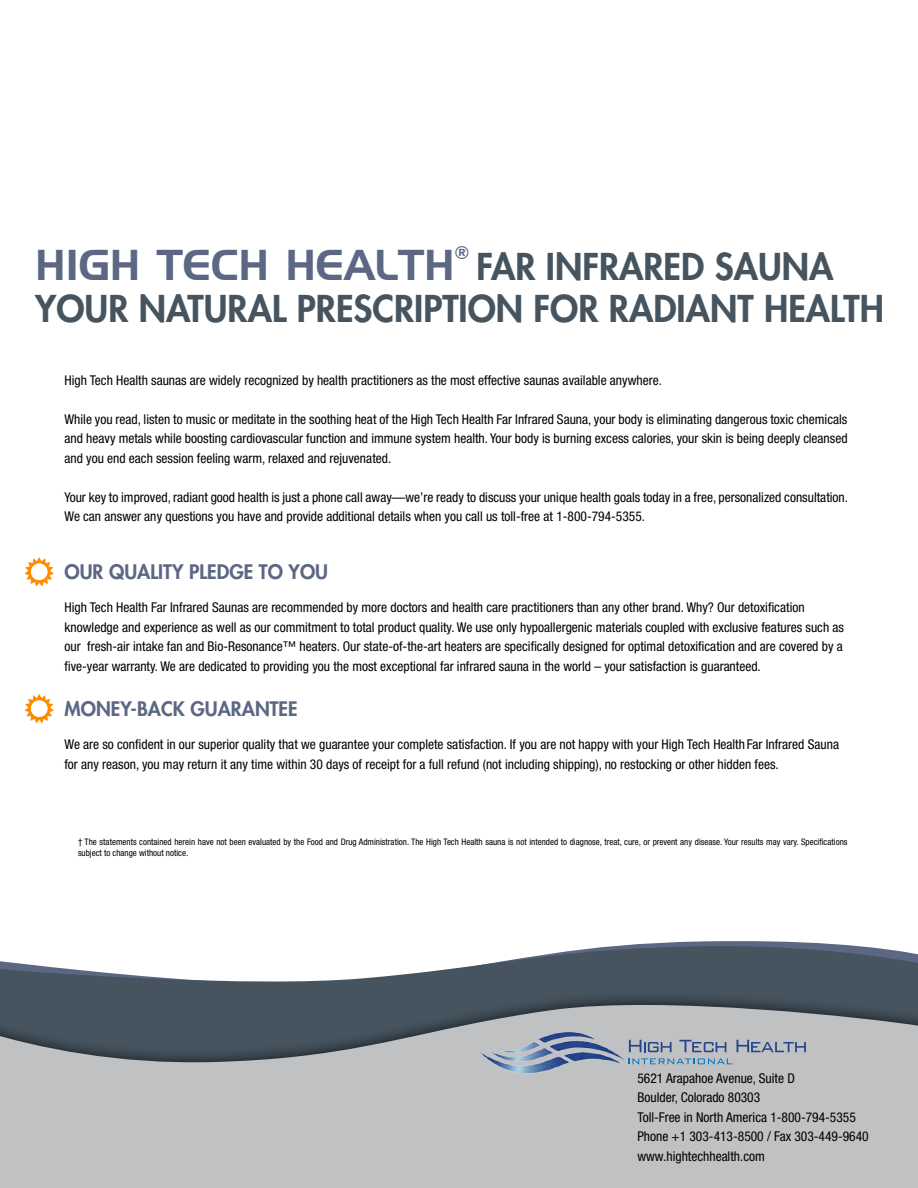
<style>
.page{position:relative;width:918px;height:1188px;background:#fff}
.page>*{position:absolute;margin:0;border:0;box-sizing:border-box;transform-origin:0 0}
.t1{font:42px "Handel Gothic BT";color:#5c6784}
.t2{font:800 36px/42px "Futura Std";color:#46545f}
.t3{font:800 19.5px "Futura Std";color:#5c6784}
.t4{font:18px "Handel Gothic BT";color:#5c6784}
.t5{font:condensed 13.5px/19.5px "Helvetica Neue";color:#000}
.t6{font:condensed 9px/10.8px "Helvetica Neue";color:#000}
</style>
<div class="page">
<svg style="left:24px;top:557px;width:30px;height:30px"></svg>
<svg style="left:24px;top:694px;width:30px;height:29px"></svg>
<div style="left:31px;top:564px;width:16px;height:16px;background:#fff;border-radius:50%"></div>
<div style="left:31px;top:700px;width:16px;height:17px;background:#fff;border-radius:50%"></div>
<svg style="left:628px;top:941px;width:217px;height:4px"></svg>
<svg style="left:0;top:945px;width:918px;height:45px;fill:#46545f"></svg>
<div style="left:0;top:990px;width:918px;height:198px;background:#46545f"></div>
<svg style="left:0;top:997px;width:918px;height:191px;fill:#c0c1c2"></svg>
<svg style="left:629px;top:1040px;width:43px;height:12px"></svg>
<svg style="left:679px;top:1040px;width:47px;height:12px"></svg>
<svg style="left:737px;top:1040px;width:69px;height:12px"></svg>
<svg style="left:629px;top:1058px;width:103px;height:6px"></svg>
<img style="left:453px;top:1001px;width:174px;height:124px">
<h1 class="t1" style="left:35px;top:240px;width:421px">HIGH TECH HEALTH</h1>
<h3 class="t4" style="left:455px;top:242px;width:16px">®</h3>
<h2 class="t2" style="left:35px;top:246px;width:850px;text-indent:441px">FAR INFRARED SAUNA<br>YOUR NATURAL PRESCRIPTION FOR RADIANT HEALTH</h2>
<p class="t5" style="left:64px;top:370px;width:599px">High Tech Health saunas are widely recognized by health practitioners as the most effective saunas available anywhere.</p>
<p class="t5" style="left:64px;top:409px;width:785px;text-align:justify">While you read, listen to music or meditate in the soothing heat of the High Tech Health Far Infrared Sauna, your body is eliminating dangerous toxic chemicals and heavy metals while boosting cardiovascular function and immune system health. Your body is burning excess calories, your skin is being deeply cleansed and you end each session feeling warm, relaxed and rejuvenated.</p>
<p class="t5" style="left:64px;top:487px;width:785px">Your key to improved, radiant good health is just a phone call away—we’re ready to discuss your unique health goals today in a free, personalized consultation.<br>We can answer any questions you have and provide additional details when you call us toll-free at 1-800-794-5355.</p>
<h3 class="t3" style="left:64px;top:560px;width:265px">OUR QUALITY PLEDGE TO YOU</h3>
<p class="t5" style="left:64px;top:598px;width:781px">High Tech Health Far Infrared Saunas are recommended by more doctors and health care practitioners than any other brand. Why? Our detoxification knowledge and experience as well as our commitment to total product quality. We use only hypoallergenic materials coupled with exclusive features such as our fresh-air intake fan and Bio-Resonance™ heaters. Our state-of-the-art heaters are specifically designed for optimal detoxification and are covered by a five-year warranty. We are dedicated to providing you the most exceptional far infrared sauna in the world – your satisfaction is guaranteed.</p>
<h3 class="t3" style="left:64px;top:697px;width:235px">MONEY-BACK GUARANTEE</h3>
<p class="t5" style="left:64px;top:735px;width:776px">We are so confident in our superior quality that we guarantee your complete satisfaction. If you are not happy with your High Tech Health Far Infrared Sauna for any reason, you may return it any time within 30 days of receipt for a full refund (not including shipping), no restocking or other hidden fees.</p>
<p class="t6" style="left:78px;top:836px;width:771px">† The statements contained herein have not been evaluated by the Food and Drug Administration. The High Tech Health sauna is not intended to diagnose, treat, cure, or prevent any disease. Your results may vary. Specifications subject to change without notice.</p>
<p class="t5" style="left:637px;top:1068px;width:233px">5621 Arapahoe Avenue, Suite D<br>Boulder, Colorado 80303<br>Toll-Free in North America 1-800-794-5355<br>Phone +1 303-413-8500 / Fax 303-449-9640 www.hightechhealth.com</p>
</div>
